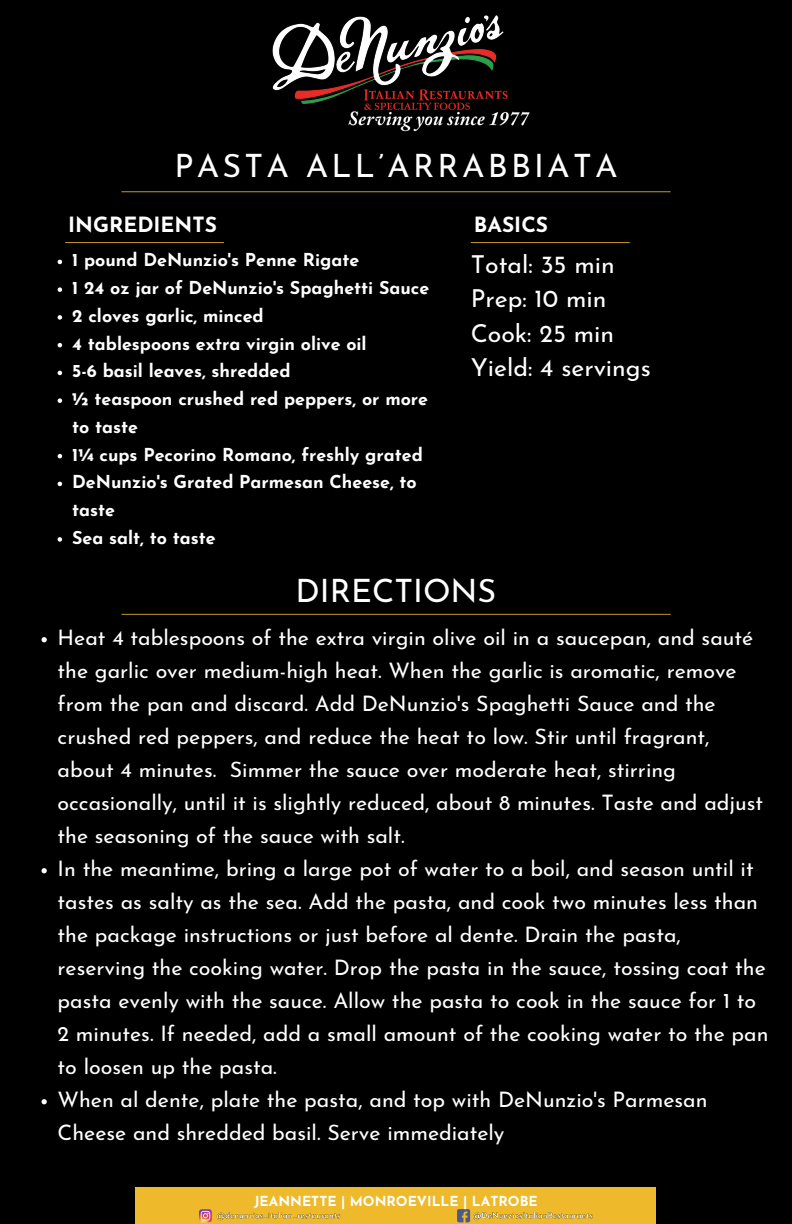
<style>
.page{position:relative;width:792px;height:1224px;background:#000}
.page>*{position:absolute;margin:0;border:0;box-sizing:border-box;transform-origin:0 0}
.t1{font:32.2px "Josefin Sans";letter-spacing:.1em;color:#fff}
.t2{font:32.2px "Josefin Sans";color:#fff}
.t3{font:24.8px/34.5px "Josefin Sans";color:#fff}
.t4{font:21.4px/33px "Josefin Sans";color:#fff}
.t5{font:700 21px "Josefin Sans";color:#fff}
.t6{font:700 17.9px/27.8px "Josefin Sans";color:#fff}
.t7{font:700 13.8px "Josefin Sans";color:#fff}
</style>
<div class="page">
<img style="left:253px;top:15px;width:267px;height:229px">
<svg style="left:65px;top:242px;width:159px;height:1px"></svg>
<svg style="left:471px;top:242px;width:159px;height:1px"></svg>
<svg style="left:58px;top:260px;width:4px;height:4px"></svg>
<svg style="left:58px;top:287px;width:4px;height:5px"></svg>
<svg style="left:58px;top:315px;width:4px;height:5px"></svg>
<svg style="left:58px;top:343px;width:4px;height:4px"></svg>
<svg style="left:58px;top:371px;width:4px;height:4px"></svg>
<svg style="left:58px;top:398px;width:4px;height:5px"></svg>
<svg style="left:58px;top:454px;width:4px;height:4px"></svg>
<svg style="left:58px;top:482px;width:4px;height:4px"></svg>
<svg style="left:58px;top:537px;width:4px;height:5px"></svg>
<img style="left:346px;top:109px;width:184px;height:23px">
<div style="left:136px;top:1187px;width:520px;height:37px;background:#eeba2b"></div>
<img style="left:199px;top:1209px;width:393px;height:14px">
<svg style="left:121px;top:191px;width:550px;height:1px"></svg>
<svg style="left:121px;top:614px;width:550px;height:1px"></svg>
<svg style="left:42px;top:637px;width:5px;height:5px"></svg>
<svg style="left:42px;top:868px;width:5px;height:5px"></svg>
<svg style="left:42px;top:1099px;width:5px;height:5px"></svg>
<h1 class="t1" style="left:174px;top:152px;width:445px">PASTA ALL’ARRABBIATA</h1>
<p class="t5" style="left:474px;top:216px;width:76px">BASICS</p>
<p class="t6" style="left:72px;top:248px;width:359px">1 pound DeNunzio's Penne Rigate<br>1 24 oz jar of DeNunzio's Spaghetti Sauce<br>2 cloves garlic, minced<br>4 tablespoons extra virgin olive oil<br>5-6 basil leaves, shredded<br>½ teaspoon crushed red peppers, or more to taste<br>1¼ cups Pecorino Romano, freshly grated<br>DeNunzio's Grated Parmesan Cheese, to taste<br>Sea salt, to taste</p>
<p class="t3" style="left:471px;top:249px;width:182px">Total: 35 min<br>Prep: 10 min<br>Cook: 25 min<br>Yield: 4 servings</p>
<p class="t5" style="left:68px;top:216px;width:150px">INGREDIENTS</p>
<h1 class="t2" style="left:296px;top:578px;width:202px">DIRECTIONS</h1>
<p class="t4" style="left:58px;top:624px;width:712px">Heat 4 tablespoons of the extra virgin olive oil in a saucepan, and sauté the garlic over medium-high heat. When the garlic is aromatic, remove from the pan and discard. Add DeNunzio's Spaghetti Sauce and the crushed red peppers, and reduce the heat to low. Stir until fragrant, about 4 minutes. Simmer the sauce over moderate heat, stirring occasionally, until it is slightly reduced, about 8 minutes. Taste and adjust the seasoning of the sauce with salt.<br>In the meantime, bring a large pot of water to a boil, and season until it tastes as salty as the sea. Add the pasta, and cook two minutes less than the package instructions or just before al dente. Drain the pasta, reserving the cooking water. Drop the pasta in the sauce, tossing coat the pasta evenly with the sauce. Allow the pasta to cook in the sauce for 1 to 2 minutes. If needed, add a small amount of the cooking water to the pan to loosen up the pasta.<br>When al dente, plate the pasta, and top with DeNunzio's Parmesan Cheese and shredded basil. Serve immediately</p>
<p class="t7" style="left:254px;top:1196px;width:285px">JEANNETTE | MONROEVILLE | LATROBE</p>
</div>
